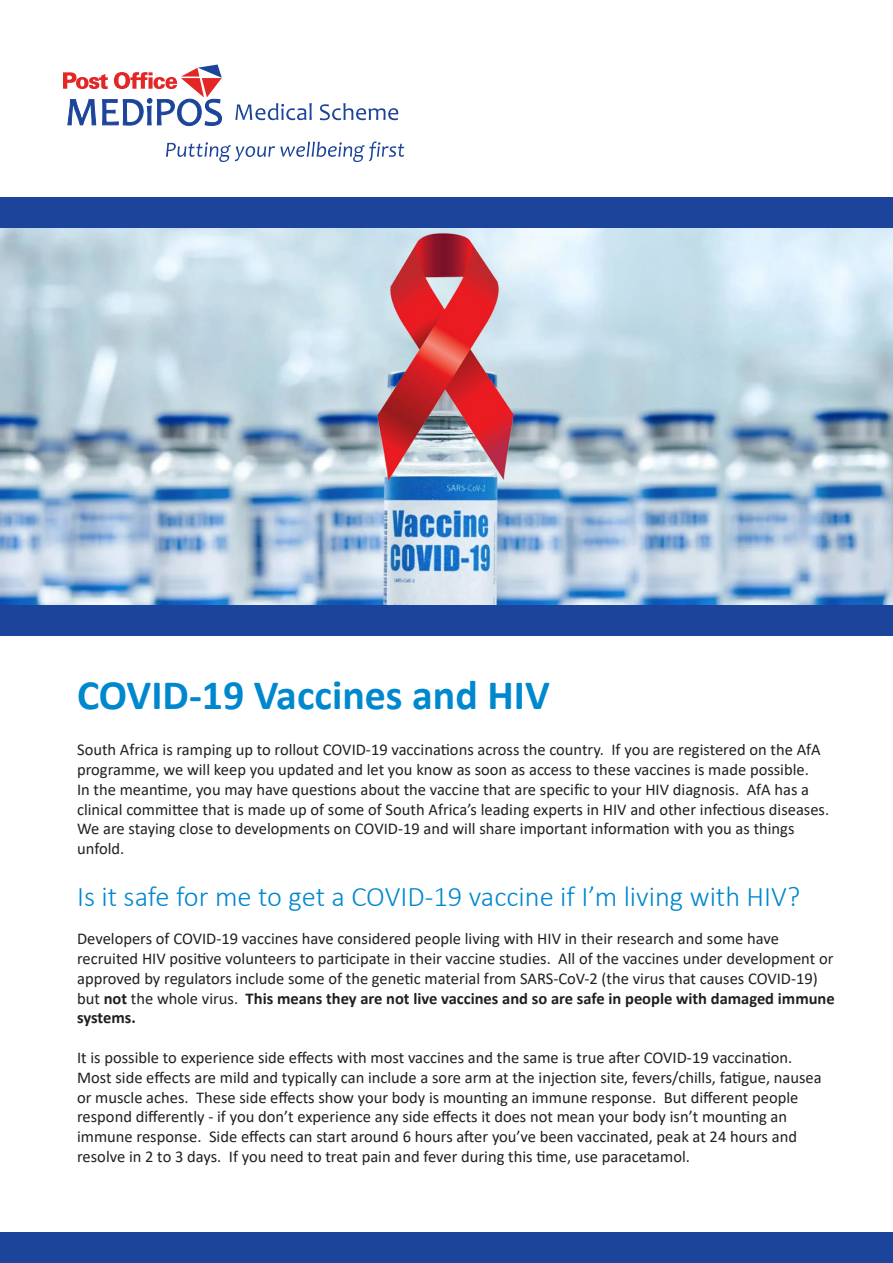
<style>
.page{position:relative;width:893px;height:1263px;background:#fff}
.page>*{position:absolute;margin:0;border:0;box-sizing:border-box;transform-origin:0 0}
.t1{font:700 41.85px "Calibri";color:#0088ce}
.t2{font:300 28.5px "Calibri";color:#0088ce}
.t3{font:16.5px/19.8px "Calibri";color:#231f20}
.s1{font-weight:700}
</style>
<div class="page">
<svg style="left:235px;top:103px;width:77px;height:17px"></svg>
<svg style="left:320px;top:103px;width:78px;height:17px"></svg>
<svg style="left:63px;top:65px;width:159px;height:61px"></svg>
<svg style="left:166px;top:142px;width:238px;height:20px"></svg>
<img style="left:0;top:227px;width:893px;height:378px">
<div style="left:0;top:605px;width:893px;height:30px;background:#1d449b"></div>
<div style="left:0;top:197px;width:893px;height:30px;background:#1d449b"></div>
<div style="left:0;top:1232px;width:893px;height:31px;background:#1d449b"></div>
<p class="t1" style="left:77px;top:666px;width:474px">COVID-19 Vaccines and HIV</p>
<p class="t3" style="left:77px;top:739px;width:754px">South Africa is ramping up to rollout COVID-19 vaccinations across the country. If you are registered on the AfA programme, we will keep you updated and let you know as soon as access to these vaccines is made possible.<br>In the meantime, you may have questions about the vaccine that are specific to your HIV diagnosis. AfA has a clinical committee that is made up of some of South Africa’s leading experts in HIV and other infectious diseases.<br>We are staying close to developments on COVID-19 and will share important information with you as things unfold.</p>
<p class="t2" style="left:77px;top:879px;width:725px">Is it safe for me to get a COVID-19 vaccine if I’m living with HIV?</p>
<p class="t3" style="left:77px;top:928px;width:759px">Developers of COVID-19 vaccines have considered people living with HIV in their research and some have recruited HIV positive volunteers to participate in their vaccine studies. All of the vaccines under development or approved by regulators include some of the genetic material from SARS-CoV-2 (the virus that causes COVID-19) but <span class="s1">not</span> the whole virus. <span class="s1">This means they are not live vaccines and so are safe in people with damaged immune systems.</span></p>
<p class="t3" style="left:77px;top:1047px;width:746px">It is possible to experience side effects with most vaccines and the same is true after COVID-19 vaccination.<br>Most side effects are mild and typically can include a sore arm at the injection site, fevers/chills, fatigue, nausea or muscle aches. These side effects show your body is mounting an immune response. But different people respond differently - if you don’t experience any side effects it does not mean your body isn’t mounting an immune response. Side effects can start around 6 hours after you’ve been vaccinated, peak at 24 hours and resolve in 2 to 3 days. If you need to treat pain and fever during this time, use paracetamol.</p>
</div>
